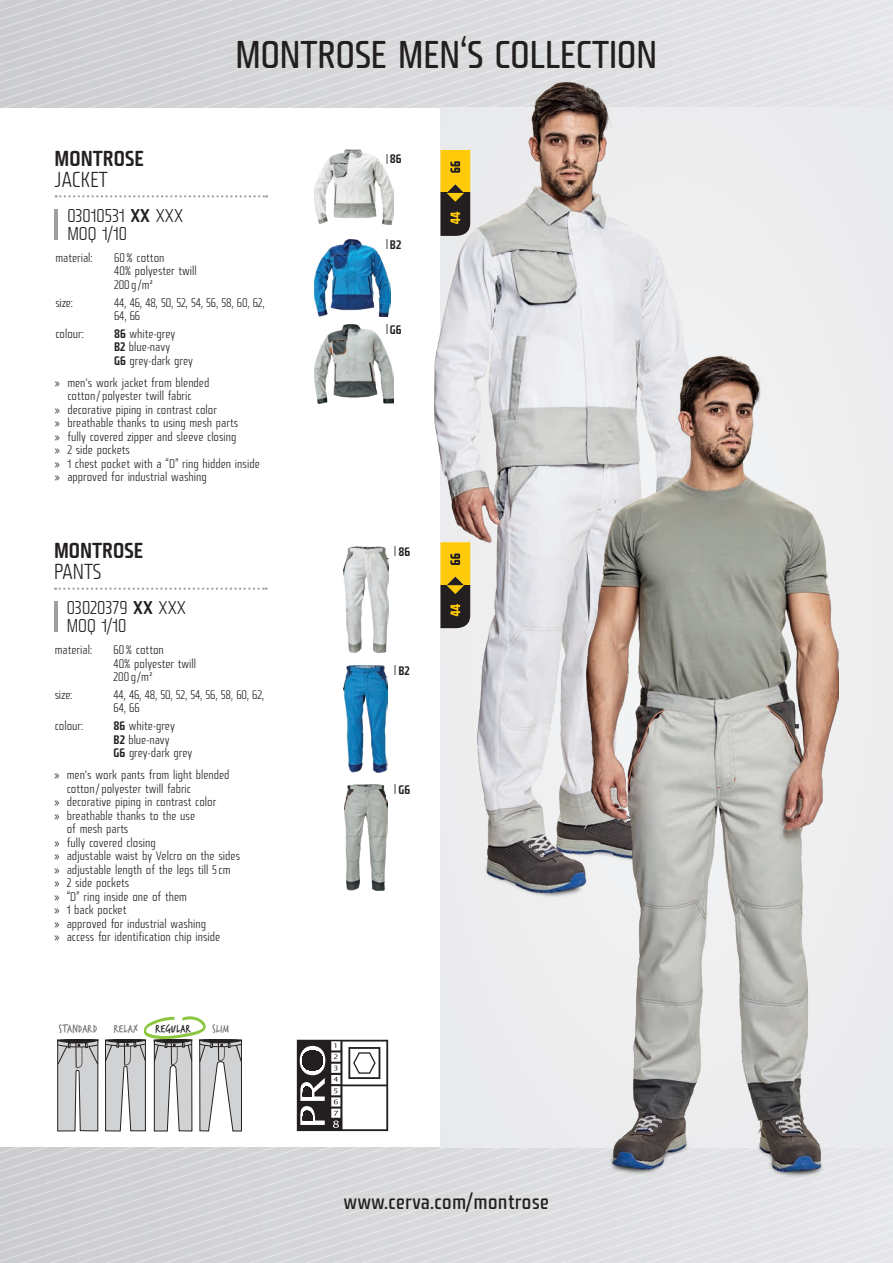
<style>
.page{position:relative;width:893px;height:1263px;background:#fff}
.page>*{position:absolute;margin:0;border:0;box-sizing:border-box;transform-origin:0 0}
.t1{font:37.5px "Fishmonger CR";color:#231f20}
.t2{font:21px "Fishmonger CR";color:#231f20}
.t3{font:21px "Fishmonger CS";color:#231f20}
.t4{font:21px "Fishmonger CL";color:#231f20}
.t5{font:18px/18px "Fishmonger CL";color:#231f20}
.t6{font:12px/13.5px "Fishmonger CL";color:#231f20}
.t7{font:12px/13.5px "Fishmonger CL";letter-spacing:-.02em;color:#231f20}
.t8{font:12px "Verveine";color:#76787b}
.t9{font:12px "Fishmonger CS";color:#231f20}
.t10{font:12px "Verveine";color:#231f20}
.s1{font-family:"Fishmonger CS"}
</style>
<div class="page">
<svg style="left:0;top:1213px;width:893px;height:50px;background:#dadbdd"></svg>
<svg style="left:0;top:1205px;width:893px;height:8px;background:#dadbdd"></svg>
<svg style="left:0;top:1148px;width:893px;height:57px;background:#d9dadc"></svg>
<svg style="left:0;top:53px;width:893px;height:54px;background:#d9dadc"></svg>
<svg style="left:0;top:45px;width:893px;height:8px;background:#dadbdd"></svg>
<svg style="left:0;top:0;width:893px;height:45px;background:#dadbdd"></svg>
<div style="left:440px;top:107px;width:453px;height:1041px;background:#ededee"></div>
<img style="left:435px;top:72px;width:259px;height:825px">
<img style="left:586px;top:352px;width:253px;height:826px">
<svg style="left:440px;top:150px;width:30px;height:86px;background:#93771b"></svg>
<svg style="left:440px;top:542px;width:30px;height:86px;background:#94781b"></svg>
<svg style="left:56px;top:195px;width:211px;height:2px"></svg>
<hr style="left:55px;top:209px;width:3px;height:31px;background:#9d9fa2">
<svg style="left:55px;top:587px;width:211px;height:3px"></svg>
<hr style="left:54px;top:601px;width:3px;height:31px;background:#9d9fa2">
<img style="left:315px;top:150px;width:78px;height:74px">
<svg style="left:386px;top:154px;width:2px;height:9px"></svg>
<img style="left:315px;top:240px;width:75px;height:76px">
<svg style="left:386px;top:240px;width:2px;height:9px"></svg>
<img style="left:315px;top:325px;width:79px;height:78px">
<svg style="left:386px;top:325px;width:2px;height:9px"></svg>
<img style="left:343px;top:547px;width:45px;height:106px">
<img style="left:344px;top:666px;width:44px;height:107px">
<img style="left:344px;top:785px;width:43px;height:106px">
<svg style="left:57px;top:1039px;width:41px;height:92px;background:#b8b8ba"></svg>
<svg style="left:105px;top:1016px;width:137px;height:115px"></svg>
<svg style="left:297px;top:1040px;width:91px;height:91px"></svg>
<h1 class="t1" style="left:235px;top:29px;width:423px">MONTROSE MEN‘S COLLECTION</h1>
<h2 class="t3" style="left:55px;top:144px;width:91px">MONTROSE</h2>
<h2 class="t4" style="left:55px;top:166px;width:55px">JACKET</h2>
<h3 class="t5" style="left:67px;top:206px;width:117px">03010531 <span class="s1">XX</span> XXX<br>MOQ 1/10</h3>
<p class="t6" style="left:55px;top:250px;width:39px">material:</p>
<p class="t6" style="left:114px;top:250px;width:84px">60% cotton<br>40% polyester twill<br>200 g /m²</p>
<p class="t6" style="left:55px;top:295px;width:19px">size:</p>
<p class="t7" style="left:114px;top:295px;width:152px">44, 46, 48, 50, 52, 54, 56, 58, 60, 62,<br>64, 66</p>
<p class="t6" style="left:55px;top:326px;width:30px">colour:</p>
<p class="t6" style="left:114px;top:326px;width:80px"><span class="s1">86</span> white-grey<br><span class="s1">B2</span> blue-navy<br><span class="s1">G6</span> grey-dark grey</p>
<p class="t6" style="left:55px;top:375px;width:156px">» men's work jacket from blended</p>
<p class="t6" style="left:67px;top:389px;width:126px">cotton / polyester twill fabric</p>
<p class="t6" style="left:55px;top:402px;width:164px">» decorative piping in contrast color</p>
<p class="t6" style="left:55px;top:416px;width:185px">» breathable thanks to using mesh parts</p>
<p class="t6" style="left:55px;top:429px;width:183px">» fully covered zipper and sleeve closing</p>
<p class="t6" style="left:55px;top:443px;width:77px">» 2 side pockets</p>
<p class="t6" style="left:55px;top:456px;width:207px">» 1 chest pocket with a “D” ring hidden inside</p>
<p class="t6" style="left:55px;top:470px;width:154px">» approved for industrial washing</p>
<h2 class="t3" style="left:54px;top:536px;width:91px">MONTROSE</h2>
<h2 class="t4" style="left:54px;top:558px;width:49px">PANTS</h2>
<h3 class="t5" style="left:67px;top:598px;width:121px">03020379 <span class="s1">XX</span> XXX<br>MOQ 1/10</h3>
<p class="t6" style="left:55px;top:643px;width:39px">material:</p>
<p class="t6" style="left:114px;top:643px;width:84px">60% cotton<br>40% polyester twill<br>200 g /m²</p>
<p class="t6" style="left:55px;top:687px;width:19px">size:</p>
<p class="t7" style="left:114px;top:687px;width:152px">44, 46, 48, 50, 52, 54, 56, 58, 60, 62,<br>64, 66</p>
<p class="t6" style="left:55px;top:718px;width:30px">colour:</p>
<p class="t6" style="left:114px;top:718px;width:80px"><span class="s1">86</span> white-grey<br><span class="s1">B2</span> blue-navy<br><span class="s1">G6</span> grey-dark grey</p>
<p class="t6" style="left:54px;top:768px;width:177px">» men's work pants from light blended</p>
<p class="t6" style="left:67px;top:781px;width:126px">cotton / polyester twill fabric</p>
<p class="t6" style="left:54px;top:795px;width:164px">» decorative piping in contrast color</p>
<p class="t6" style="left:54px;top:808px;width:143px">» breathable thanks to the use</p>
<p class="t6" style="left:67px;top:822px;width:63px">of mesh parts</p>
<p class="t6" style="left:54px;top:835px;width:103px">» fully covered closing</p>
<p class="t6" style="left:54px;top:849px;width:188px">» adjustable waist by Velcro on the sides</p>
<p class="t6" style="left:54px;top:862px;width:178px">» adjustable length of the legs till 5 cm</p>
<p class="t6" style="left:54px;top:876px;width:77px">» 2 side pockets</p>
<p class="t6" style="left:54px;top:889px;width:135px">» “D” ring inside one of them</p>
<p class="t6" style="left:54px;top:903px;width:74px">» 1 back pocket</p>
<p class="t6" style="left:54px;top:916px;width:154px">» approved for industrial washing</p>
<p class="t6" style="left:54px;top:930px;width:168px">» access for identification chip inside</p>
<p class="t8" style="left:58px;top:1020px;width:40px">STANDARD</p>
<p class="t8" style="left:113px;top:1020px;width:26px">RELAX</p>
<p class="t10" style="left:155px;top:1020px;width:37px">REGULAR</p>
<p class="t8" style="left:212px;top:1020px;width:18px">SLIM</p>
<p class="t9" style="left:390px;top:151px;width:13px">86</p>
<p class="t9" style="left:390px;top:236px;width:13px">B2</p>
<p class="t9" style="left:390px;top:321px;width:13px">G6</p>
<p class="t9" style="left:398px;top:543px;width:13px">86</p>
<p class="t9" style="left:398px;top:662px;width:13px">B2</p>
<p class="t9" style="left:398px;top:781px;width:13px">G6</p>
<h2 class="t2" style="left:344px;top:1187px;width:207px">www.cerva.com/montrose</h2>
</div>
